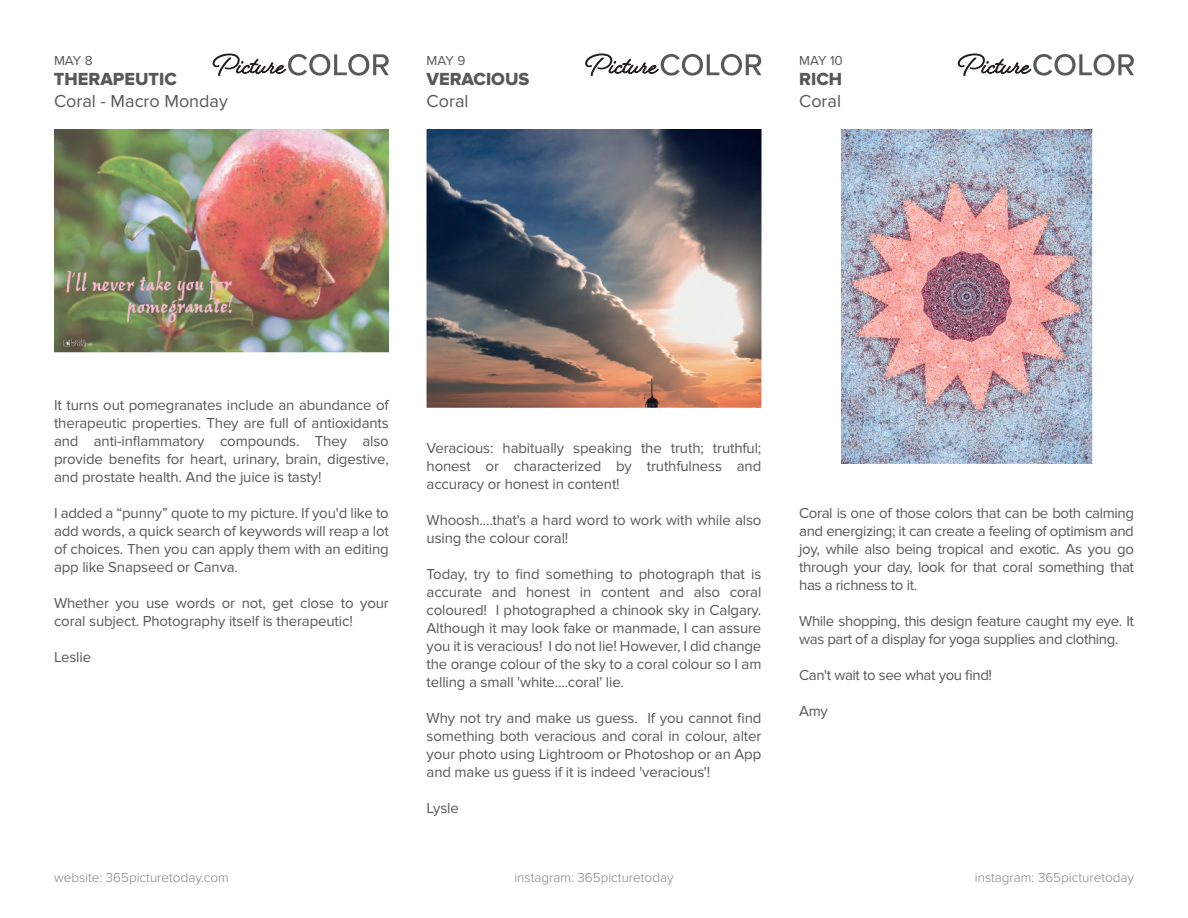
<style>
.page{position:relative;width:1188px;height:918px;background:#fff}
.page>*{position:absolute;margin:0;border:0;box-sizing:border-box;transform-origin:0 0}
.t1{font:18.15px "Proxima Nova Extrabld";color:#57585a}
.t2{font:18px "Proxima Nova";color:#57585a}
.t3{font:15px/18px "Proxima Nova";letter-spacing:-.01em;color:#57585a;text-align:justify}
.t4{font:300 13.5px "Proxima Nova";color:#808285}
.t5{font:13.5px "Proxima Nova";color:#57585a}
</style>
<div class="page">
<img style="left:54px;top:130px;width:1039px;height:334px">
<svg style="left:213px;top:54px;width:176px;height:22px"></svg>
<svg style="left:585px;top:54px;width:176px;height:22px"></svg>
<svg style="left:958px;top:54px;width:176px;height:22px"></svg>
<p class="t5" style="left:427px;top:53px;width:40px">MAY 9</p>
<p class="t1" style="left:427px;top:69px;width:104px">VERACIOUS</p>
<p class="t5" style="left:54px;top:53px;width:40px">MAY 8</p>
<p class="t1" style="left:54px;top:69px;width:124px">THERAPEUTIC</p>
<p class="t2" style="left:54px;top:90px;width:175px">Coral - Macro Monday</p>
<p class="t2" style="left:427px;top:90px;width:43px">Coral</p>
<p class="t2" style="left:799px;top:90px;width:43px">Coral</p>
<p class="t5" style="left:799px;top:53px;width:45px">MAY 10</p>
<p class="t1" style="left:799px;top:69px;width:44px">RICH</p>
<p class="t3" style="left:54px;top:396px;width:336px">It turns out pomegranates include an abundance of therapeutic properties. They are full of antioxidants and anti-inflammatory compounds. They also provide benefits for heart, urinary, brain, digestive, and prostate health. And the juice is tasty!</p>
<p class="t3" style="left:54px;top:504px;width:336px">I added a “punny” quote to my picture. If you'd like to add words, a quick search of keywords will reap a lot of choices. Then you can apply them with an editing app like Snapseed or Canva.</p>
<p class="t3" style="left:54px;top:594px;width:336px">Whether you use words or not, get close to your coral subject. Photography itself is therapeutic!</p>
<p class="t3" style="left:54px;top:648px;width:39px">Leslie</p>
<p class="t3" style="left:427px;top:439px;width:336px">Veracious: habitually speaking the truth; truthful; honest or characterized by truthfulness and accuracy or honest in content!</p>
<p class="t3" style="left:427px;top:511px;width:336px">Whoosh....that's a hard word to work with while also using the colour coral!</p>
<p class="t3" style="left:427px;top:565px;width:336px">Today, try to find something to photograph that is accurate and honest in content and also coral coloured! I photographed a chinook sky in Calgary.<br>Although it may look fake or manmade, I can assure you it is veracious! I do not lie! However, I did change the orange colour of the sky to a coral colour so I am telling a small 'white....coral' lie.</p>
<p class="t3" style="left:427px;top:709px;width:336px">Why not try and make us guess. If you cannot find something both veracious and coral in colour, alter your photo using Lightroom or Photoshop or an App and make us guess if it is indeed 'veracious'!</p>
<p class="t3" style="left:427px;top:799px;width:34px">Lysle</p>
<p class="t3" style="left:799px;top:504px;width:336px">Coral is one of those colors that can be both calming and energizing; it can create a feeling of optimism and joy, while also being tropical and exotic. As you go through your day, look for that coral something that has a richness to it.</p>
<p class="t3" style="left:799px;top:612px;width:336px">While shopping, this design feature caught my eye. It was part of a display for yoga supplies and clothing.</p>
<p class="t3" style="left:799px;top:666px;width:194px">Can't wait to see what you find!</p>
<p class="t3" style="left:799px;top:702px;width:30px">Amy</p>
<p class="t4" style="left:54px;top:869px;width:176px">website: 365picturetoday.com</p>
<p class="t4" style="left:514px;top:869px;width:161px">instagram: 365picturetoday</p>
<p class="t4" style="left:975px;top:869px;width:161px">instagram: 365picturetoday</p>
</div>
